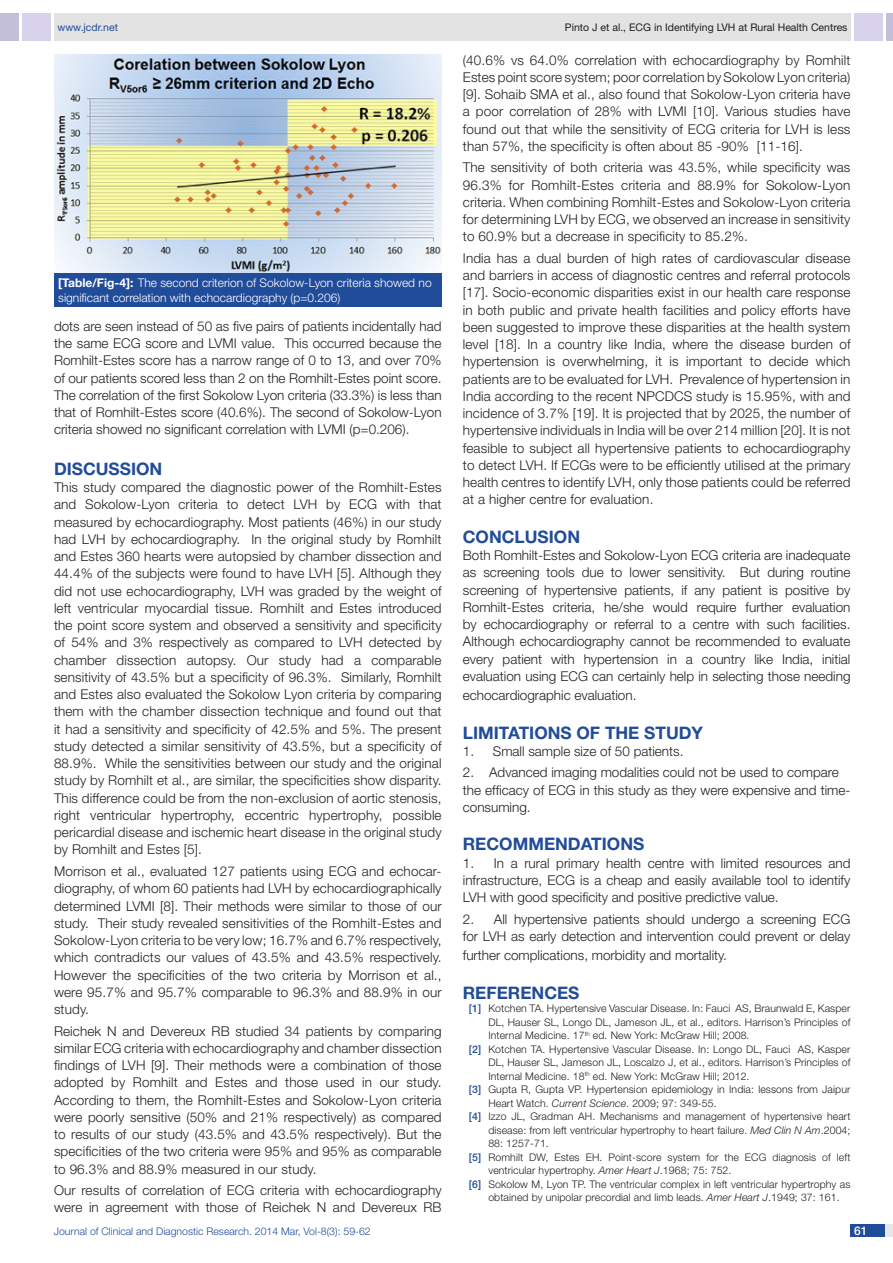
<style>
.page{position:relative;width:893px;height:1263px;background:#fff}
.page>*{position:absolute;margin:0;border:0;box-sizing:border-box;transform-origin:0 0}
.Body_text{font:700 17.25px "Helvetica Neue";color:#214c99}
.Level_1{font:700 17.25px "Helvetica Neue";color:#214c99}
.Body_text-2{font:300 13.5px/17.2px "Helvetica Neue";letter-spacing:.01em;color:#231f20;text-align:justify}
.Table_text{font:300 12px "Helvetica Neue";color:#fff}
.t1{font:500 12px "Helvetica Neue";color:#fff}
.t2{font:300 10.5px "Helvetica Neue";letter-spacing:.01em;color:#231f20}
.t3{font:300 10.5px "Helvetica Neue";color:#214c99}
.t4{font:10.5px "Helvetica Neue";color:#231f20}
.t5{font:10.5px "Helvetica Neue";color:#214c99}
.s1{font-weight:700}
.s2{font-weight:500;color:#214c99}
.s3{font-style:italic}
</style>
<div class="page">
<div style="left:54px;top:13px;width:796px;height:28px;background:#e3e3e3"></div>
<div style="left:0;top:13px;width:19px;height:28px;background:#c3bfd8"></div>
<div style="left:22px;top:13px;width:29px;height:28px;background:#d9d2ec"></div>
<div style="left:886px;top:13px;width:7px;height:28px;background:#c3bfd8"></div>
<div style="left:854px;top:13px;width:29px;height:28px;background:#d9d2ec"></div>
<div style="left:850px;top:1224px;width:43px;height:13px;background:#e6e7e9"></div>
<div style="left:850px;top:1224px;width:35px;height:13px;background:#214c99"></div>
<img style="left:54px;top:54px;width:388px;height:219px">
<div style="left:54px;top:273px;width:388px;height:34px;background:#214c99"></div>
<p class="t5" style="left:57px;top:21px;width:62px">www.jcdr.net</p>
<p class="t4" style="left:565px;top:21px;width:284px">Pinto J et al., ECG in Identifying LVH at Rural Health Centres</p>
<p class="Table_text" style="left:58px;top:276px;width:375px"><span class="s1">[TABLE/FIG-4]:</span> The second criterion of Sokolow-Lyon criteria showed no</p>
<p class="Table_text" style="left:58px;top:291px;width:284px">significant correlation with echocardiography (p=0.206)</p>
<p class="Body_text-2" style="left:54px;top:317px;width:389px">dots are seen instead of 50 as five pairs of patients incidentally had the same ECG score and LVMI value. This occurred because the Romhilt-Estes score has a narrow range of 0 to 13, and over 70% of our patients scored less than 2 on the Romhilt-Estes point score.<br>The correlation of the first Sokolow Lyon criteria (33.3%) is less than that of Romhilt-Estes score (40.6%). The second of Sokolow-Lyon criteria showed no significant correlation with LVMI (p=0.206).</p>
<p class="Level_1" style="left:54px;top:458px;width:66px">DISCUSSIO</p>
<p class="Level_1" style="left:150px;top:458px;width:14px">N</p>
<p class="Body_text-2" style="left:54px;top:478px;width:389px">This study compared the diagnostic power of the Romhilt-Estes and Sokolow-Lyon criteria to detect LVH by ECG with that measured by echocardiography. Most patients (46%) in our study had LVH by echocardiography. In the original study by Romhilt and Estes 360 hearts were autopsied by chamber dissection and 44.4% of the subjects were found to have LVH [5]. Although they did not use echocardiography, LVH was graded by the weight of left ventricular myocardial tissue. Romhilt and Estes introduced the point score system and observed a sensitivity and specificity of 54% and 3% respectively as compared to LVH detected by chamber dissection autopsy. Our study had a comparable sensitivity of 43.5% but a specificity of 96.3%. Similarly, Romhilt and Estes also evaluated the Sokolow Lyon criteria by comparing them with the chamber dissection technique and found out that it had a sensitivity and specificity of 42.5% and 5%. The present study detected a similar sensitivity of 43.5%, but a specificity of 88.9%. While the sensitivities between our study and the original study by Romhilt et al., are similar, the specificities show disparity.<br>This difference could be from the non-exclusion of aortic stenosis, right ventricular hypertrophy, eccentric hypertrophy, possible pericardial disease and ischemic heart disease in the original study by Romhilt and Estes [5].</p>
<p class="Body_text-2" style="left:54px;top:862px;width:389px;text-align:left">Morrison et al., evaluated 127 patients using ECG and echocar&shy;diography, of whom 60 patients had LVH by echocardiographically determined LVMI [8]. Their methods were similar to those of our study. Their study revealed sensitivities of the Romhilt-Estes and Sokolow-Lyon criteria to be very low; 16.7% and 6.7% respectively, which contradicts our values of 43.5% and 43.5% respectively.<br>However the specificities of the two criteria by Morrison et al., were 95.7% and 95.7% comparable to 96.3% and 88.9% in our study.</p>
<p class="Body_text-2" style="left:54px;top:1022px;width:389px">Reichek N and Devereux RB studied 34 patients by comparing similar ECG criteria with echocardiography and chamber dissection findings of LVH [9]. Their methods were a combination of those adopted by Romhilt and Estes and those used in our study.<br>According to them, the Romhilt-Estes and Sokolow-Lyon criteria were poorly sensitive (50% and 21% respectively) as compared to results of our study (43.5% and 43.5% respectively). But the specificities of the two criteria were 95% and 95% as comparable to 96.3% and 88.9% measured in our study.</p>
<p class="Body_text-2" style="left:54px;top:1181px;width:389px">Our results of correlation of ECG criteria with echocardiography were in agreement with those of Reichek N and Devereux RB</p>
<p class="Body_text-2" style="left:463px;top:51px;width:389px">(40.6% vs 64.0% correlation with echocardiography by Romhilt Estes point score system; poor correlation by Sokolow Lyon criteria) [9]. Sohaib SMA et al., also found that Sokolow-Lyon criteria have a poor correlation of 28% with LVMI [10]. Various studies have found out that while the sensitivity of ECG criteria for LVH is less than 57%, the specificity is often about 85 -90% [11-16].</p>
<p class="Body_text-2" style="left:463px;top:159px;width:389px">The sensitivity of both criteria was 43.5%, while specificity was 96.3% for Romhilt-Estes criteria and 88.9% for Sokolow-Lyon criteria. When combining Romhilt-Estes and Sokolow-Lyon criteria for determining LVH by ECG, we observed an increase in sensitivity to 60.9% but a decrease in specificity to 85.2%.</p>
<p class="Body_text-2" style="left:463px;top:249px;width:389px">India has a dual burden of high rates of cardiovascular disease and barriers in access of diagnostic centres and referral protocols [17]. Socio-economic disparities exist in our health care response in both public and private health facilities and policy efforts have been suggested to improve these disparities at the health system level [18]. In a country like India, where the disease burden of hypertension is overwhelming, it is important to decide which patients are to be evaluated for LVH. Prevalence of hypertension in India according to the recent NPCDCS study is 15.95%, with and incidence of 3.7% [19]. It is projected that by 2025, the number of hypertensive individuals in India will be over 214 million [20]. It is not feasible to subject all hypertensive patients to echocardiography to detect LVH. If ECGs were to be efficiently utilised at the primary health centres to identify LVH, only those patients could be referred at a higher centre for evaluation.</p>
<p class="Body_text" style="left:463px;top:526px;width:116px">CONCLUSION</p>
<p class="Body_text-2" style="left:463px;top:546px;width:389px">Both Romhilt-Estes and Sokolow-Lyon ECG criteria are inadequate as screening tools due to lower sensitivity. But during routine screening of hypertensive patients, if any patient is positive by Romhilt-Estes criteria, he/she would require further evaluation by echocardiography or referral to a centre with such facilities.<br>Although echocardiography cannot be recommended to evaluate every patient with hypertension in a country like India, initial evaluation using ECG can certainly help in selecting those needing</p>
<p class="Body_text-2" style="left:463px;top:686px;width:175px">echocardiographic evaluation.</p>
<p class="Body_text" style="left:463px;top:722px;width:206px">LIMITATIONS OF THE STUD</p>
<p class="Body_text" style="left:692px;top:722px;width:13px">Y</p>
<p class="Body_text-2" style="left:463px;top:742px;width:222px">1. Small sample size of 50 patients.</p>
<p class="Body_text-2" style="left:463px;top:764px;width:389px;text-align:left">2. Advanced imaging modalities could not be used to compare the efficacy of ECG in this study as they were expensive and time&shy;consuming.</p>
<p class="Body_text" style="left:463px;top:834px;width:183px">RECOMMENDATIONS</p>
<p class="Body_text-2" style="left:463px;top:854px;width:389px">1. In a rural primary health centre with limited resources and infrastructure, ECG is a cheap and easily available tool to identify LVH with good specificity and positive predictive value.</p>
<p class="Body_text-2" style="left:463px;top:910px;width:389px">2. All hypertensive patients should undergo a screening ECG for LVH as early detection and intervention could prevent or delay</p>
<p class="Body_text-2" style="left:463px;top:946px;width:266px">further complications, morbidity and mortality.</p>
<p class="Body_text" style="left:463px;top:982px;width:12px">REFE</p>
<p class="Body_text" style="left:508px;top:982px;width:61px">RENCES</p>
<p class="t2" style="left:469px;top:1002px;width:383px"><span class="s2">[1]</span> Kotchen TA. Hypertensive Vascular Disease. In: Fauci AS, Braunwald E, Kasper</p>
<p class="t2" style="left:488px;top:1015px;width:364px">DL, Hauser SL, Longo DL, Jameson JL, et al., editors. Harrison’s Principles of</p>
<p class="t2" style="left:488px;top:1029px;width:263px">Internal Medicine. 17<sup>th</sup> ed. New York: McGraw Hill; 2008.</p>
<p class="t2" style="left:469px;top:1042px;width:383px"><span class="s2">[2]</span> Kotchen TA. Hypertensive Vascular Disease. In: Longo DL, Fauci AS, Kasper</p>
<p class="t2" style="left:488px;top:1056px;width:364px">DL, Hauser SL, Jameson JL, Loscalzo J, et al., editors. Harrison’s Principles of</p>
<p class="t2" style="left:488px;top:1069px;width:263px">Internal Medicine. 18<sup>th</sup> ed. New York: McGraw Hill; 2012.</p>
<p class="t2" style="left:469px;top:1083px;width:383px"><span class="s2">[3]</span> Gupta R, Gupta VP. Hypertension epidemiology in India: lessons from Jaipur</p>
<p class="t2" style="left:488px;top:1096px;width:230px">Heart Watch. <span class="s3">Current Science</span>. 2009; 97: 349-55.</p>
<p class="t2" style="left:469px;top:1110px;width:383px"><span class="s2">[4]</span> Izzo JL, Gradman AH. Mechanisms and management of hypertensive heart</p>
<p class="t2" style="left:488px;top:1123px;width:364px">disease: from left ventricular hypertrophy to heart failure. <span class="s3">Med Clin N Am</span>.2004;</p>
<p class="t2" style="left:488px;top:1137px;width:62px">88: 1257-71.</p>
<p class="t2" style="left:469px;top:1150px;width:383px"><span class="s2">[5]</span> Romhilt DW, Estes EH. Point-score system for the ECG diagnosis of left</p>
<p class="t2" style="left:488px;top:1164px;width:245px">ventricular hypertrophy. <span class="s3">Amer Heart J</span>.1968; 75: 752.</p>
<p class="t2" style="left:469px;top:1177px;width:383px"><span class="s2">[6]</span> Sokolow M, Lyon TP. The ventricular complex in left ventricular hypertrophy as</p>
<p class="t2" style="left:488px;top:1191px;width:353px">obtained by unipolar precordial and limb leads. <span class="s3">Amer Heart J</span>.1949; 37: 161.</p>
<p class="t3" style="left:54px;top:1225px;width:318px">Journal of Clinical and Diagnostic Research. 2014 Mar, Vol-8(3): 59-62</p>
<p class="t1" style="left:854px;top:1223px;width:15px">61</p>
</div>
